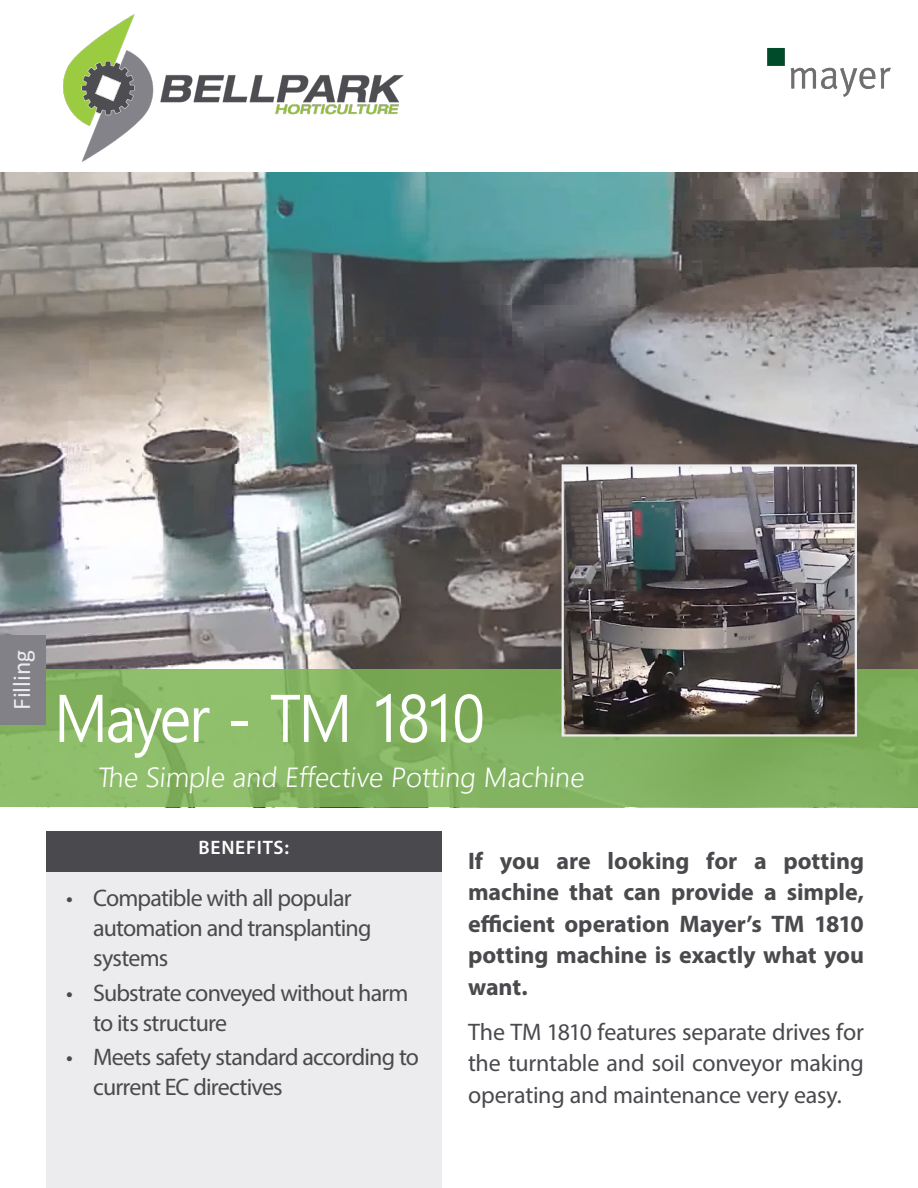
<style>
.page{position:relative;width:918px;height:1188px;background:#fff}
.page>*{position:absolute;margin:0;border:0;box-sizing:border-box;transform-origin:0 0}
.t1{font:65.55px "Malgun Gothic";letter-spacing:-.05em;color:#fff;scale:.9 1}
.t2{font:300 27px "Malgun Gothic";color:#fff}
.Paragraph_Style_1{font:25.5px "Calibri";color:#ececee}
.t3{font:24px/30px "Myriad Pro";letter-spacing:-.035em;color:#4a4a4e}
.t4{font:700 24px/31.5px "Myriad Pro";letter-spacing:-.005em;color:#4a4a4e;text-align:justify}
.t5{font:600 19.5px "Myriad Pro";letter-spacing:.04em;color:#fff}
</style>
<div class="page">
<img style="left:0;top:172px;width:918px;height:498px">
<svg style="left:0;top:670px;width:918px;height:137px;background:#84b461"></svg>
<img style="left:565px;top:467px;width:289px;height:267px">
<div style="left:562px;top:464px;width:295px;height:273px;border:2px solid #ececee"></div>
<div style="left:0;top:635px;width:46px;height:90px;background:#818187"></div>
<div style="left:46px;top:858px;width:395px;height:330px;background:#ececee"></div>
<div style="left:46px;top:831px;width:396px;height:40px;background:#4a4a4e"></div>
<img style="left:63px;top:15px;width:341px;height:147px">
<img style="left:767px;top:48px;width:124px;height:49px">
<p class="Paragraph_Style_1" style="left:4px;top:710px;width:62px;rotate:-90deg">Filling</p>
<p class="t1" style="left:54px;top:681px;width:480px">Mayer - TM 1810</p>
<p class="t2" style="left:97px;top:761px;width:491px">The Simple and Effective Potting Machine</p>
<p class="t5" style="left:199px;top:835px;width:92px">BENEFITS:</p>
<p class="t3" style="left:93px;top:883px;width:280px;text-indent:-27px">• Compatible with all popular automation and transplanting systems</p>
<p class="t3" style="left:93px;top:977px;width:317px;text-indent:-27px">• Substrate conveyed without harm to its structure</p>
<p class="t3" style="left:93px;top:1042px;width:327px;text-indent:-27px">• Meets safety standard according to current EC directives</p>
<p class="t4" style="left:468px;top:844px;width:398px">If you are looking for a potting machine that can provide a simple, efficient operation Mayer’s TM 1810 potting machine is exactly what you want.</p>
<p class="t3" style="left:468px;top:1015px;width:398px;line-height:31.5px;text-align:justify">The TM 1810 features separate drives for the turntable and soil conveyor making operating and maintenance very easy.</p>
</div>
